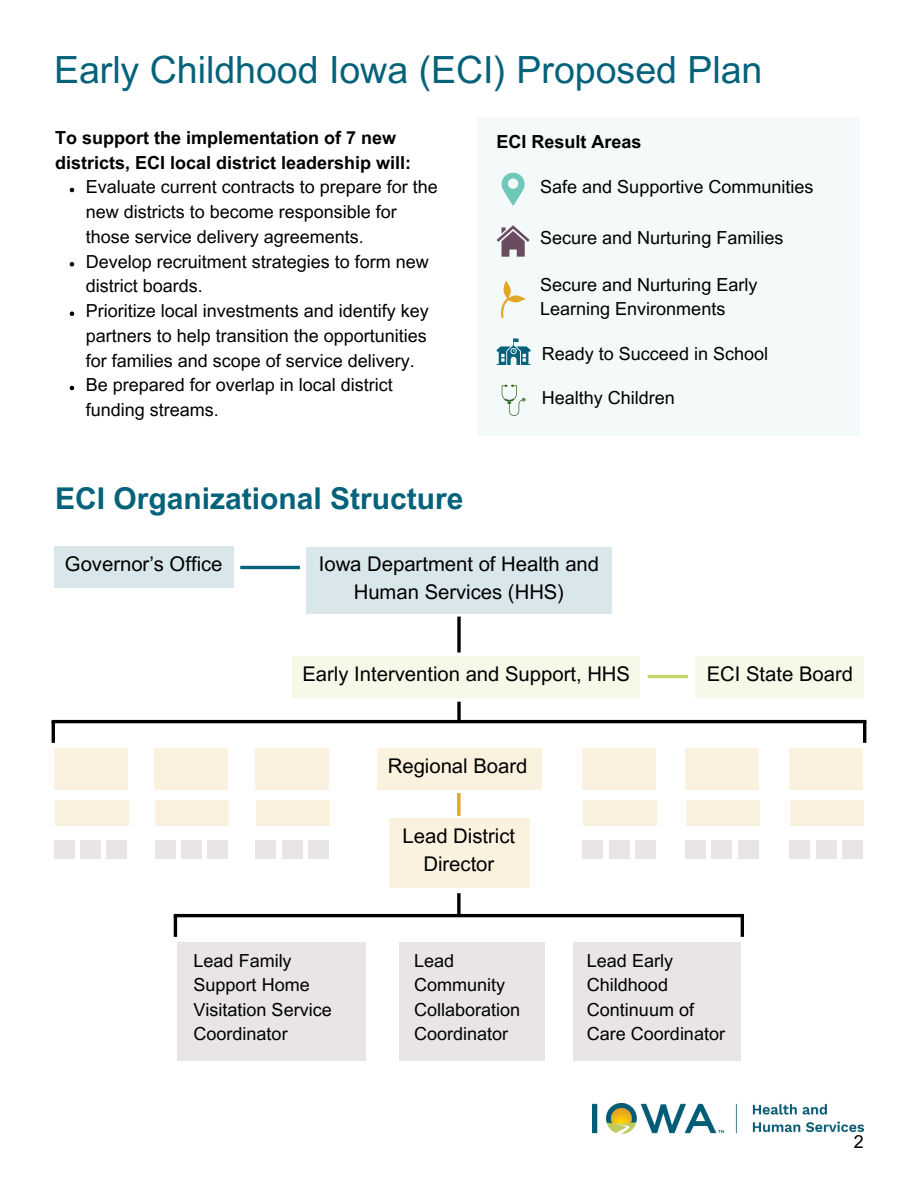
<style>
.page{position:relative;width:918px;height:1188px;background:#fff}
.page>*{position:absolute;margin:0;border:0;box-sizing:border-box;transform-origin:0 0}
.t1{font:37.5px "Arial MT Pro";color:#04627a}
.t2{font:700 30px "Arial MT Pro";color:#04627a}
.t3{font:20.25px/27.9px "Arial MT Pro";color:#000;text-align:center}
.t4{font:18px/24.5px "Arial MT Pro";color:#000}
.t5{font:700 18px/24.8px "Arial MT Pro";color:#000}
</style>
<div class="page">
<img style="left:593px;top:1103px;width:271px;height:31px">
<div style="left:696px;top:656px;width:168px;height:41px;background:#f6f8e8"></div>
<div style="left:54px;top:547px;width:180px;height:41px;background:#d9e7eb"></div>
<div style="left:306px;top:547px;width:306px;height:66px;background:#d9e7eb"></div>
<div style="left:293px;top:656px;width:347px;height:41px;background:#f6f8e8"></div>
<div style="left:377px;top:748px;width:164px;height:42px;background:#faf1de"></div>
<div style="left:177px;top:942px;width:189px;height:119px;background:#e8e4e7"></div>
<div style="left:400px;top:942px;width:145px;height:119px;background:#e8e4e7"></div>
<div style="left:573px;top:942px;width:168px;height:119px;background:#e8e4e7"></div>
<div style="left:389px;top:819px;width:140px;height:69px;background:#faf1de"></div>
<hr style="left:240px;top:566px;width:60px;height:3px;background:#04627a">
<hr style="left:648px;top:675px;width:40px;height:3px;background:#c6d668">
<div style="left:54px;top:748px;width:73px;height:42px;background:#faf1de"></div>
<div style="left:80px;top:840px;width:21px;height:19px;background:#e8e4e7"></div>
<div style="left:107px;top:840px;width:20px;height:19px;background:#e8e4e7"></div>
<div style="left:55px;top:801px;width:73px;height:25px;background:#faf1de"></div>
<div style="left:54px;top:840px;width:20px;height:19px;background:#e8e4e7"></div>
<div style="left:155px;top:748px;width:73px;height:42px;background:#faf1de"></div>
<div style="left:181px;top:840px;width:21px;height:19px;background:#e8e4e7"></div>
<div style="left:207px;top:840px;width:21px;height:19px;background:#e8e4e7"></div>
<div style="left:156px;top:801px;width:73px;height:25px;background:#faf1de"></div>
<div style="left:155px;top:840px;width:20px;height:19px;background:#e8e4e7"></div>
<div style="left:256px;top:748px;width:73px;height:42px;background:#faf1de"></div>
<div style="left:282px;top:840px;width:21px;height:19px;background:#e8e4e7"></div>
<div style="left:308px;top:840px;width:21px;height:19px;background:#e8e4e7"></div>
<div style="left:256px;top:801px;width:74px;height:25px;background:#faf1de"></div>
<div style="left:256px;top:840px;width:20px;height:19px;background:#e8e4e7"></div>
<div style="left:583px;top:748px;width:73px;height:42px;background:#faf1de"></div>
<div style="left:609px;top:840px;width:21px;height:19px;background:#e8e4e7"></div>
<div style="left:635px;top:840px;width:21px;height:19px;background:#e8e4e7"></div>
<div style="left:584px;top:801px;width:73px;height:25px;background:#faf1de"></div>
<div style="left:583px;top:840px;width:20px;height:19px;background:#e8e4e7"></div>
<div style="left:685px;top:748px;width:73px;height:42px;background:#faf1de"></div>
<div style="left:712px;top:840px;width:20px;height:19px;background:#e8e4e7"></div>
<div style="left:738px;top:840px;width:21px;height:19px;background:#e8e4e7"></div>
<div style="left:686px;top:801px;width:74px;height:25px;background:#faf1de"></div>
<div style="left:685px;top:840px;width:21px;height:19px;background:#e8e4e7"></div>
<div style="left:789px;top:748px;width:74px;height:42px;background:#faf1de"></div>
<div style="left:816px;top:840px;width:20px;height:19px;background:#e8e4e7"></div>
<div style="left:842px;top:840px;width:21px;height:19px;background:#e8e4e7"></div>
<div style="left:790px;top:801px;width:74px;height:25px;background:#faf1de"></div>
<div style="left:789px;top:840px;width:21px;height:19px;background:#e8e4e7"></div>
<svg style="left:457px;top:793px;width:4px;height:23px"></svg>
<svg style="left:457px;top:893px;width:4px;height:21px"></svg>
<hr style="left:174px;top:914px;width:570px;height:3px;background:#000">
<hr style="left:741px;top:916px;width:3px;height:21px;background:#000">
<hr style="left:174px;top:916px;width:3px;height:21px;background:#000">
<svg style="left:457px;top:702px;width:4px;height:18px"></svg>
<hr style="left:52px;top:720px;width:814px;height:3px;background:#000">
<hr style="left:863px;top:722px;width:3px;height:21px;background:#000">
<hr style="left:52px;top:722px;width:3px;height:21px;background:#000">
<svg style="left:457px;top:617px;width:4px;height:35px"></svg>
<div style="left:477px;top:118px;width:382px;height:318px;background:#f4faf9"></div>
<svg style="left:497px;top:225px;width:32px;height:32px"></svg>
<svg style="left:501px;top:281px;width:24px;height:37px"></svg>
<svg style="left:502px;top:385px;width:23px;height:31px"></svg>
<svg style="left:497px;top:338px;width:33px;height:27px"></svg>
<svg style="left:502px;top:173px;width:22px;height:33px"></svg>
<svg style="left:70px;top:188px;width:4px;height:4px"></svg>
<svg style="left:70px;top:262px;width:4px;height:4px"></svg>
<svg style="left:70px;top:311px;width:4px;height:5px"></svg>
<svg style="left:70px;top:386px;width:4px;height:4px"></svg>
<p class="t1" style="left:54px;top:56px;width:710px">Early Childhood Iowa (ECI) Proposed Plan</p>
<p class="t5" style="left:55px;top:127px;width:358px">To support the implementation of 7 new districts, ECI local district leadership will:</p>
<h2 class="t4" style="left:86px;top:177px;width:354px">Evaluate current contracts to prepare for the new districts to become responsible for those service delivery agreements.</h2>
<h3 class="t4" style="left:86px;top:251px;width:345px">Develop recruitment strategies to form new district boards.</h3>
<p class="t4" style="left:86px;top:301px;width:345px;text-align:justify">Prioritize local investments and identify key partners to help transition the opportunities for families and scope of service delivery.</p>
<h3 class="t4" style="left:86px;top:375px;width:309px">Be prepared for overlap in local district funding streams.</h3>
<h3 class="t5" style="left:497px;top:131px;width:147px">ECI Result Areas</h3>
<p class="t4" style="left:540px;top:177px;width:275px">Safe and Supportive Communities</p>
<p class="t4" style="left:540px;top:228px;width:245px">Secure and Nurturing Families</p>
<h5 class="t4" style="left:540px;top:274px;width:219px">Secure and Nurturing Early<br>Learning Environments</h5>
<p class="t4" style="left:542px;top:343px;width:228px">Ready to Succeed in School</p>
<p class="t4" style="left:542px;top:387px;width:135px">Healthy Children</p>
<p class="t2" style="left:55px;top:487px;width:410px">ECI Organizational Structure</p>
<h5 class="t3" style="left:65px;top:553px;width:159px">Governor’s Office</h5>
<p class="t3" style="left:319px;top:553px;width:282px">Iowa Department of Health and<br>Human Services (HHS)</p>
<p class="t3" style="left:302px;top:662px;width:329px">Early Intervention and Support, HHS</p>
<p class="t3" style="left:388px;top:754px;width:141px">Regional Board</p>
<p class="t3" style="left:403px;top:825px;width:114px">Lead District<br>Director</p>
<h1 class="t3" style="left:707px;top:662px;width:148px">ECI State Board</h1>
<p class="t4" style="left:194px;top:950px;width:140px">Lead Family<br>Support Home<br>Visitation Service<br>Coordinator</p>
<p class="t4" style="left:414px;top:950px;width:108px">Lead<br>Community<br>Collaboration<br>Coordinator</p>
<p class="t4" style="left:587px;top:950px;width:140px">Lead Early<br>Childhood<br>Continuum of<br>Care Coordinator</p>
<p class="t4" style="left:854px;top:1132px;width:12px">2</p>
</div>
